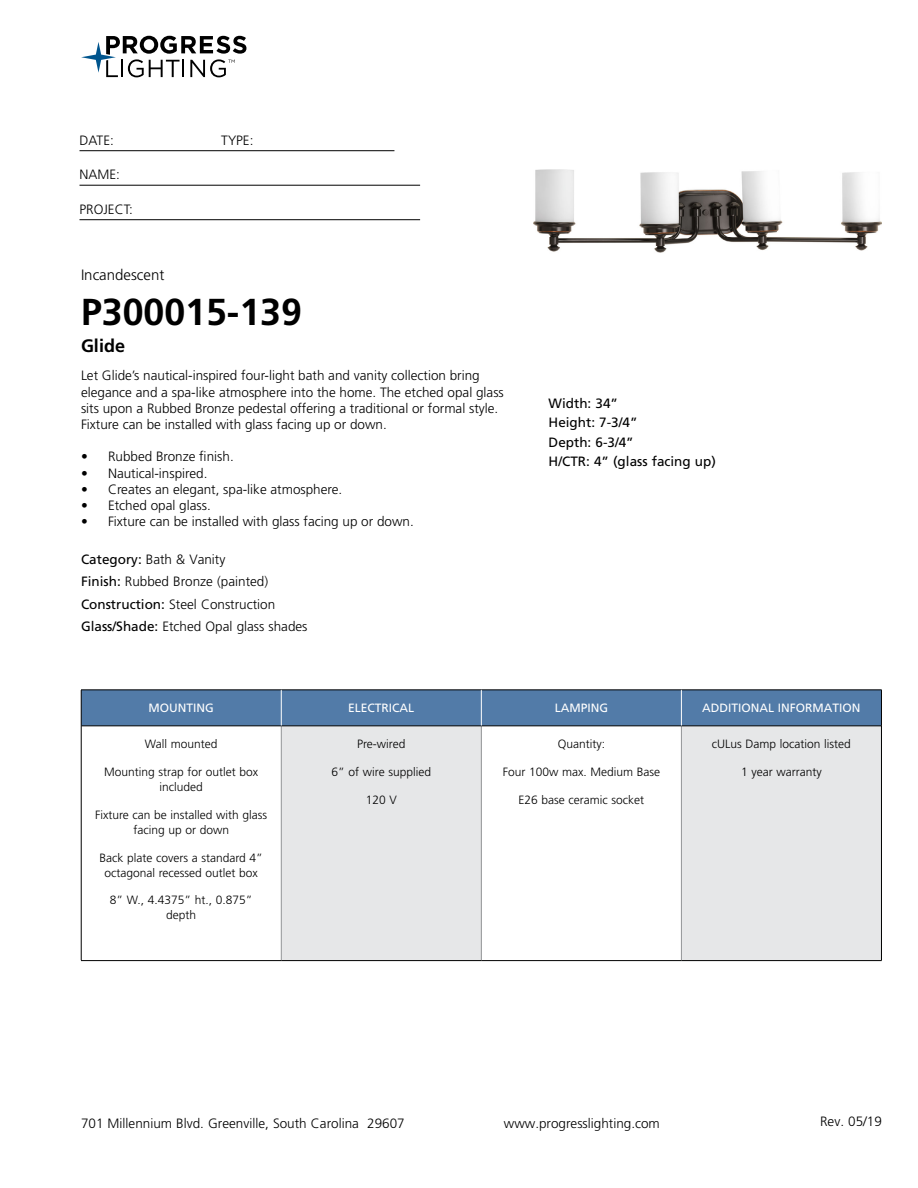
<style>
.page{position:relative;width:918px;height:1188px;background:#fff}
.page>*{position:absolute;margin:0;border:0;box-sizing:border-box;transform-origin:0 0}
.t1{font:700 37.5px "Frutiger LT Std";color:#000}
.t2{font:700 18px "Frutiger LT Std";color:#000}
.t3{font:300 15px "Frutiger LT Std";color:#000}
.t4{font:300 13.5px/16.2px "Frutiger LT Std";color:#000}
.t5{font:13.5px/19.5px "Frutiger LT Std";color:#000}
.t6{font:300 12px/15px "Frutiger LT Std";color:#000;text-align:center}
.t7{font:12px "Frutiger LT Std";color:#fff}
.s1{font-weight:400}
</style>
<div class="page">
<svg style="left:81px;top:36px;width:165px;height:41px"></svg>
<hr style="left:80px;top:150px;width:314px;height:1px;background:#000">
<hr style="left:80px;top:185px;width:340px;height:1px;background:#000">
<hr style="left:80px;top:219px;width:340px;height:1px;background:#000">
<div style="left:82px;top:691px;width:799px;height:34px;background:#527ba8"></div>
<div style="left:281px;top:726px;width:200px;height:235px;background:#e6e7e8"></div>
<div style="left:681px;top:726px;width:200px;height:235px;background:#e6e7e8"></div>
<hr style="left:281px;top:726px;width:1px;height:234px;background:#939598">
<hr style="left:481px;top:726px;width:1px;height:234px;background:#939598">
<hr style="left:681px;top:726px;width:1px;height:234px;background:#939598">
<hr style="left:81px;top:725px;width:200px;height:1px;background:#000">
<hr style="left:281px;top:725px;width:200px;height:1px;background:#000">
<hr style="left:481px;top:725px;width:200px;height:1px;background:#000">
<hr style="left:681px;top:725px;width:200px;height:1px;background:#000">
<hr style="left:81px;top:960px;width:200px;height:1px;background:#000">
<hr style="left:281px;top:960px;width:200px;height:1px;background:#000">
<hr style="left:481px;top:960px;width:200px;height:1px;background:#000">
<hr style="left:681px;top:960px;width:201px;height:1px;background:#000">
<hr style="left:81px;top:690px;width:200px;height:1px;background:#000">
<hr style="left:81px;top:690px;width:1px;height:36px;background:#000">
<hr style="left:281px;top:690px;width:200px;height:1px;background:#000">
<hr style="left:481px;top:690px;width:200px;height:1px;background:#000">
<hr style="left:681px;top:690px;width:201px;height:1px;background:#000">
<hr style="left:881px;top:690px;width:1px;height:36px;background:#000">
<hr style="left:81px;top:726px;width:1px;height:234px;background:#000">
<hr style="left:881px;top:726px;width:1px;height:234px;background:#000">
<hr style="left:281px;top:690px;width:1px;height:35px;background:#fff">
<hr style="left:681px;top:690px;width:1px;height:35px;background:#fff">
<hr style="left:481px;top:690px;width:1px;height:35px;background:#fff">
<img style="left:533px;top:169px;width:349px;height:84px">
<p class="t4" style="left:80px;top:132px;width:36px">DATE:</p>
<p class="t4" style="left:221px;top:132px;width:34px">TYPE:</p>
<p class="t4" style="left:80px;top:167px;width:42px">NAME:</p>
<p class="t4" style="left:80px;top:201px;width:55px">PROJECT:</p>
<p class="t3" style="left:81px;top:266px;width:85px">Incandescent</p>
<h1 class="t1" style="left:81px;top:290px;width:222px">P300015-139</h1>
<h2 class="t2" style="left:81px;top:335px;width:46px">Glide</h2>
<p class="t4" style="left:81px;top:368px;width:424px">Let Glide’s nautical-inspired four-light bath and vanity collection bring elegance and a spa-like atmosphere into the home. The etched opal glass sits upon a Rubbed Bronze pedestal offering a traditional or formal style.<br>Fixture can be installed with glass facing up or down.</p>
<p class="t4" style="left:81px;top:449px;width:154px">• Rubbed Bronze finish.</p>
<p class="t4" style="left:81px;top:465px;width:128px">• Nautical-inspired.</p>
<p class="t4" style="left:81px;top:481px;width:263px">• Creates an elegant, spa-like atmosphere.</p>
<p class="t4" style="left:81px;top:497px;width:131px">• Etched opal glass.</p>
<p class="t4" style="left:81px;top:514px;width:334px">• Fixture can be installed with glass facing up or down.</p>
<p class="t4" style="left:81px;top:548px;width:228px;line-height:22.5px"><span class="s1">Category:</span> Bath &amp; Vanity<br><span class="s1">Finish:</span> Rubbed Bronze (painted)<br><span class="s1">Construction:</span> Steel Construction<br><span class="s1">Glass/Shade:</span> Etched Opal glass shades</p>
<p class="t5" style="left:549px;top:393px;width:169px">Width: 34”<br>Height: 7-3/4”<br>Depth: 6-3/4”<br>H/CTR: 4” (glass facing up)</p>
<p class="t7" style="left:149px;top:701px;width:67px">MOUNTING</p>
<p class="t7" style="left:348px;top:701px;width:68px">ELECTRICAL</p>
<p class="t7" style="left:555px;top:701px;width:55px">LAMPING</p>
<p class="t7" style="left:702px;top:701px;width:160px">ADDITIONAL INFORMATION</p>
<p class="t6" style="left:145px;top:737px;width:74px">Wall mounted</p>
<p class="t6" style="left:104px;top:765px;width:156px">Mounting strap for outlet box included</p>
<p class="t6" style="left:95px;top:807px;width:174px">Fixture can be installed with glass facing up or down</p>
<p class="t6" style="left:100px;top:850px;width:165px">Back plate covers a standard 4” octagonal recessed outlet box</p>
<p class="t6" style="left:110px;top:893px;width:144px">8” W., 4.4375” ht., 0.875” depth</p>
<p class="t6" style="left:357px;top:737px;width:50px">Pre-wired</p>
<p class="t6" style="left:332px;top:765px;width:101px">6” of wire supplied</p>
<p class="t6" style="left:366px;top:792px;width:33px">120 V</p>
<p class="t6" style="left:712px;top:737px;width:141px">cULus Damp location listed</p>
<p class="t6" style="left:741px;top:765px;width:82px">1 year warranty</p>
<p class="t6" style="left:558px;top:737px;width:49px">Quantity:</p>
<p class="t6" style="left:503px;top:765px;width:159px">Four 100w max. Medium Base</p>
<p class="t6" style="left:519px;top:792px;width:127px">E26 base ceramic socket</p>
<p class="t4" style="left:81px;top:1115px;width:325px">701 Millennium Blvd. Greenville, South Carolina 29607</p>
<p class="t4" style="left:504px;top:1115px;width:158px">www.progresslighting.com</p>
<p class="t4" style="left:820px;top:1114px;width:63px">Rev. 05/19</p>
</div>
